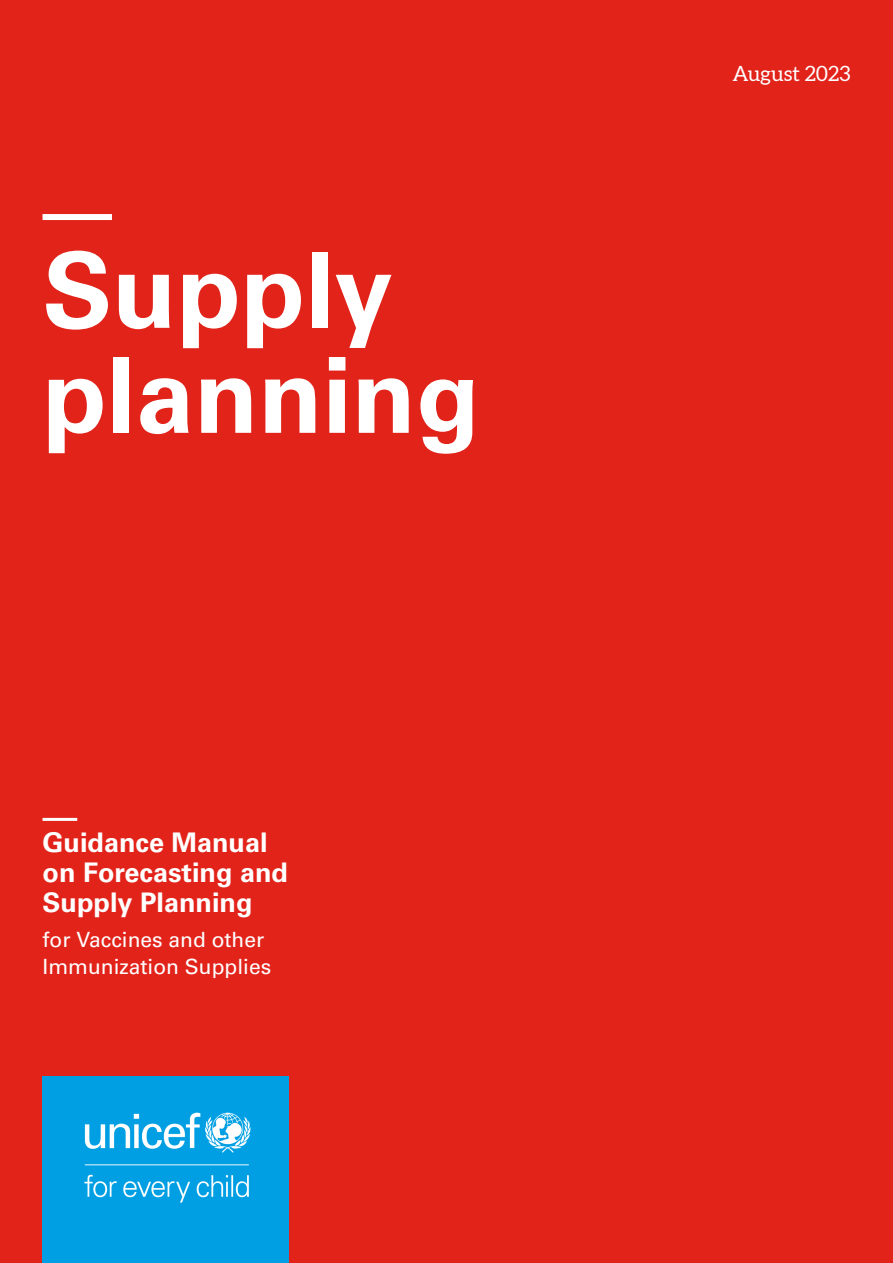
<style>
.page{position:relative;width:893px;height:1263px;background:#e2231a}
.page>*{position:absolute;margin:0;border:0;box-sizing:border-box;transform-origin:0 0}
.Section_Title{font:105px/105px "Univers LT 65 Bd";color:#fff}
.Subtitle{font:27px/30px "Univers LT 65 Bd";color:#fff}
.Sub_subtitle{font:21px/27px "Univers LT 55 Rm";color:#fff}
.Key_text{font:21px "Aleo";color:#fff}
</style>
<div class="page">
<div style="left:43px;top:214px;width:69px;height:6px;background:#fff"></div>
<hr style="left:43px;top:818px;width:34px;height:3px;background:#fff">
<div style="left:43px;top:1076px;width:246px;height:187px;background:#009fe3"></div>
<img style="left:84px;top:1112px;width:167px;height:91px">
<p class="Section_Title" style="left:43px;top:239px;width:439px">Supply planning</p>
<p class="Subtitle" style="left:43px;top:828px;width:247px">Guidance Manual on Forecasting and<br>Supply Planning</p>
<p class="Sub_subtitle" style="left:43px;top:926px;width:230px">for Vaccines and other<br>Immunization Supplies</p>
<p class="Key_text" style="left:732px;top:61px;width:120px">August 2023</p>
</div>
